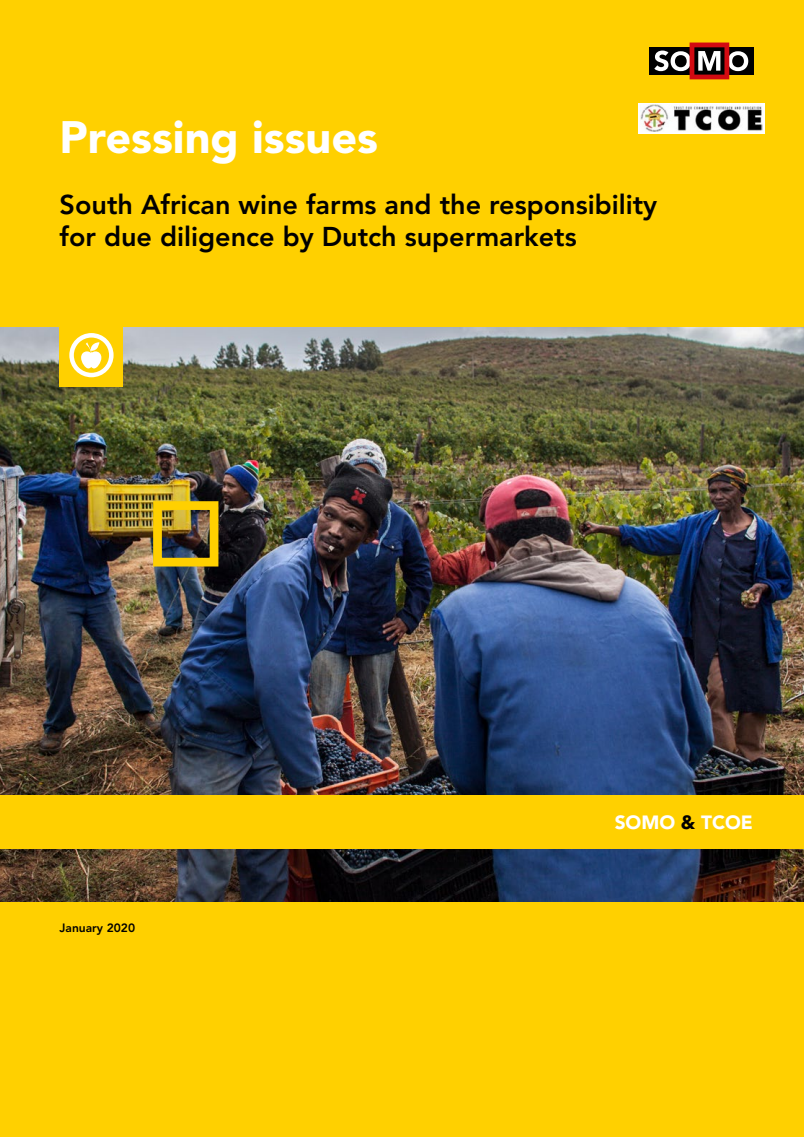
<style>
.page{position:relative;width:804px;height:1137px;background:#ffd000}
.page>*{position:absolute;margin:0;border:0;box-sizing:border-box;transform-origin:0 0}
.t1{font:900 45px "Avenir LT Std";color:#fff}
.t2{font:800 27px/31.5px "Avenir LT Std";color:#000}
.t3{font:900 19.05px "Avenir LT Std";color:#fff}
.t4{font:800 12px "Avenir LT Std";color:#000}
.s1{color:#000}
</style>
<div class="page">
<img style="left:0;top:327px;width:804px;height:574px">
<div style="left:0;top:795px;width:804px;height:53px;background:#ffd000"></div>
<div style="left:648px;top:47px;width:105px;height:28px;background:#000"></div>
<svg style="left:654px;top:43px;width:94px;height:36px"></svg>
<div style="left:153px;top:501px;width:65px;height:65px;border:9px solid #ffd000"></div>
<div style="left:60px;top:323px;width:63px;height:64px;background:#ffd000"></div>
<svg style="left:69px;top:333px;width:45px;height:44px"></svg>
<div style="left:639px;top:103px;width:126px;height:31px;background:#fff"></div>
<img style="left:641px;top:105px;width:121px;height:27px">
<h1 class="t1" style="left:60px;top:110px;width:320px">Pressing issues</h1>
<p class="t2" style="left:60px;top:189px;width:599px">South African wine farms and the responsibility for due diligence by Dutch supermarkets</p>
<p class="t4" style="left:60px;top:920px;width:77px">January 2020</p>
<p class="t3" style="left:614px;top:811px;width:140px">SOMO <span class="s1">&amp;</span> TCOE</p>
</div>
